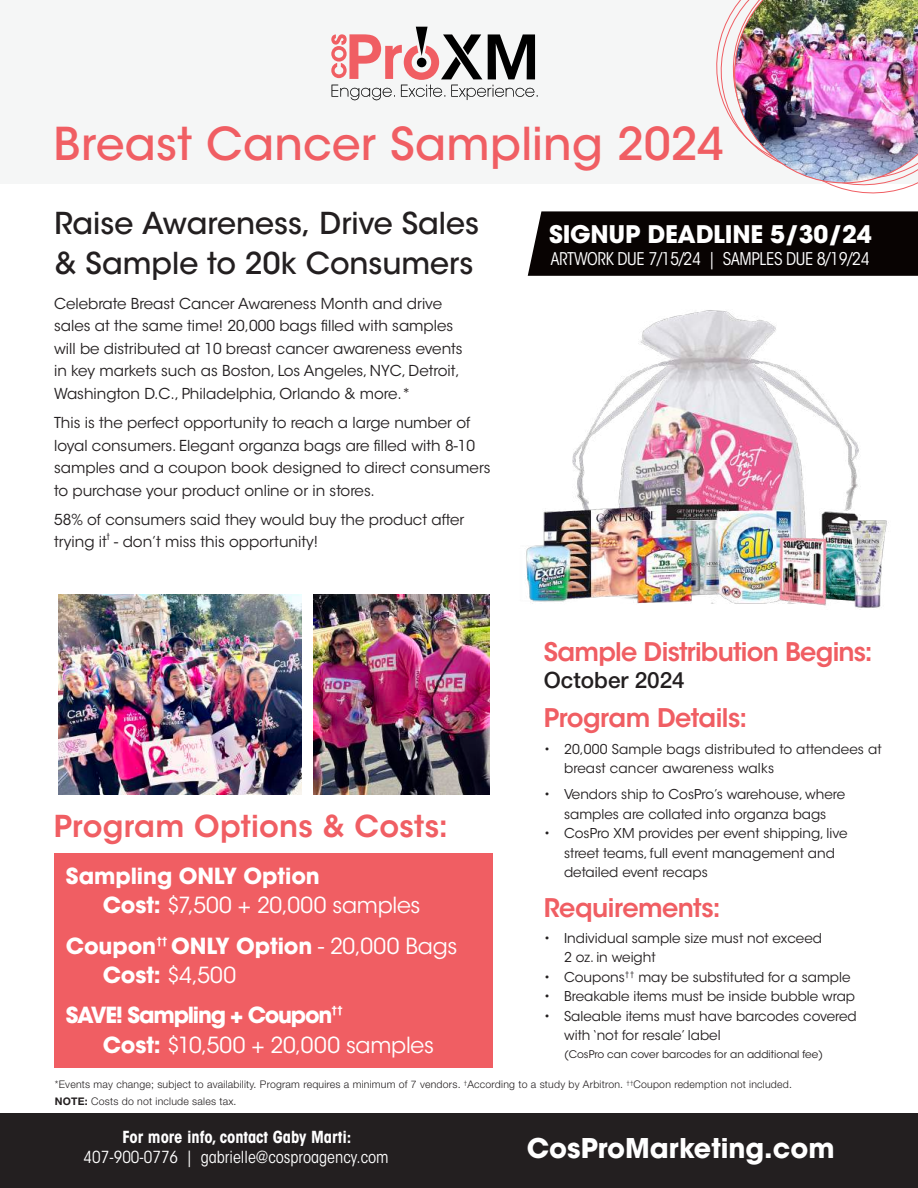
<style>
.page{position:relative;width:918px;height:1188px;background:#fff}
.page>*{position:absolute;margin:0;border:0;box-sizing:border-box;transform-origin:0 0}
.t1{font:500 45px "ITC Avant Garde Std";letter-spacing:.005em;color:#f05e63}
.t2{font:500 30px/40.5px "ITC Avant Garde Std";color:#231f20}
.t3{font:600 30px "ITC Avant Garde Std";letter-spacing:.01em;color:#f05e63}
.t4{font:700 27px "ITC Avant Garde Std";color:#fff}
.t5{font:600 25.5px "ITC Avant Garde Std";letter-spacing:-.025em;color:#f05e63}
.t6{font:700 24.15px "ITC Avant Garde Std";letter-spacing:-.01em;color:#fff}
.t7{font:500 22.5px "Helvetica Neue LT Std";color:#231f20}
.t8{font:22.05px/29.4px "ITC Avant Garde Std";letter-spacing:-.01em;color:#fff}
.t9{font:700 22.05px/29.4px "ITC Avant Garde Std";letter-spacing:-.01em;color:#fff}
.t10{font:700 22.05px "ITC Avant Garde Std";letter-spacing:-.055em;color:#fff}
.t11{font:condensed 17.4px "ITC Avant Garde Std";letter-spacing:-.02em;color:#fff}
.t12{font:condensed 16.5px "ITC Avant Garde Std";color:#fff}
.t13{font:700 condensed 16.5px "ITC Avant Garde Std";color:#fff}
.t14{font:15px/22.5px "ITC Avant Garde Std";color:#231f20}
.t15{font:13.5px/19.5px "ITC Avant Garde Std";color:#231f20}
.t16{font:300 10.5px/16.5px "Helvetica Neue LT Std";letter-spacing:.02em;color:#231f20}
.t17{font:10.5px "ITC Avant Garde Std";color:#231f20}
.t18{font:700 9.6px "ITC Avant Garde Std";color:#fff}
.t19{font:9.6px "ITC Avant Garde Std";color:#231f20}
.s1{font-weight:700}
.s2{font-weight:400}
</style>
<div class="page">
<img style="left:526px;top:310px;width:363px;height:298px">
<img style="left:58px;top:595px;width:243px;height:199px">
<img style="left:314px;top:594px;width:175px;height:200px">
<div style="left:0;top:0;width:918px;height:183px;background:#f5f6f6"></div>
<hr style="left:527px;top:246px;width:1px;height:805px;background:#6c6d70">
<div style="left:0;top:1114px;width:918px;height:74px;background:#231f20"></div>
<div style="left:54px;top:853px;width:439px;height:215px;background:#f05e63"></div>
<img style="left:331px;top:0;width:587px;height:276px">
<h1 class="t1" style="left:54px;top:116px;width:672px">Breast Cancer Sampling 2024</h1>
<h2 class="t2" style="left:54px;top:203px;width:426px">Raise Awareness, Drive Sales &amp; Sample to 20k Consumers</h2>
<p class="t14" style="left:54px;top:292px;width:410px">Celebrate Breast Cancer Awareness Month and drive sales at the same time! 20,000 bags filled with samples will be distributed at 10 breast cancer awareness events in key markets such as Boston, Los Angeles, NYC, Detroit, Washington D.C., Philadelphia, Orlando &amp; more.*</p>
<p class="t14" style="left:54px;top:412px;width:438px">This is the perfect opportunity to reach a large number of loyal consumers. Elegant organza bags are filled with 8-10 samples and a coupon book designed to direct consumers to purchase your product online or in stores.</p>
<p class="t14" style="left:54px;top:508px;width:412px">58% of consumers said they would buy the product after trying it</p>
<h3 class="t6" style="left:549px;top:219px;width:324px">SIGNUP DEADLINE 5/30/24</h3>
<p class="t11" style="left:551px;top:248px;width:320px">ARTWORK DUE 7/15/24 | SAMPLES DUE 8/19/24</p>
<p class="t19" style="left:107px;top:531px;width:5px">t</p>
<p class="t14" style="left:114px;top:531px;width:205px">- don’t miss this opportunity!</p>
<h3 class="t5" style="left:544px;top:636px;width:330px">Sample Distribution Begins:</h3>
<h3 class="t7" style="left:544px;top:667px;width:142px">October 2024</h3>
<h3 class="t5" style="left:544px;top:702px;width:205px">Program Details:</h3>
<p class="t15" style="left:564px;top:739px;width:319px;text-indent:-20px">• 20,000 Sample bags distributed to attendees at breast cancer awareness walks</p>
<p class="t15" style="left:544px;top:785px;width:303px;text-align:center">• Vendors ship to CosPro’s warehouse, where samples are collated into organza bags</p>
<p class="t15" style="left:564px;top:824px;width:285px;text-indent:-20px">• CosPro XM provides per event shipping, live street teams, full event management and detailed event recaps</p>
<h3 class="t5" style="left:544px;top:891px;width:178px">Requirements:</h3>
<p class="t15" style="left:564px;top:928px;width:260px;text-indent:-20px">• Individual sample size must not exceed<br>2 oz. in weight</p>
<p class="t15" style="left:544px;top:967px;width:308px">• Coupons<sup>††</sup> may be substituted for a sample</p>
<p class="t15" style="left:544px;top:987px;width:313px">• Breakable items must be inside bubble wrap</p>
<p class="t15" style="left:564px;top:1006px;width:294px;text-indent:-20px">• Saleable items must have barcodes covered with ‘not for resale’ label</p>
<p class="t17" style="left:564px;top:1048px;width:260px">(CosPro can cover barcodes for an additional fee)</p>
<p class="t16" style="left:55px;top:1076px;width:739px">*Events may change; subject to availability. Program requires a minimum of 7 vendors. <sup>†</sup>According to a study by Arbitron. <sup>††</sup>Coupon redemption not included.<br><span class="s1">NOTE:</span> Costs do not include sales tax.</p>
<h2 class="t3" style="left:54px;top:807px;width:396px">Program Options &amp; Costs:</h2>
<h3 class="t9" style="left:103px;top:861px;width:319px;text-indent:-37px">Sampling ONLY Option<br>Cost: <span class="s2">$7,500 + 20,000 samples</span></h3>
<h3 class="t9" style="left:66px;top:931px;width:92px">Coupon</h3>
<p class="t18" style="left:156px;top:934px;width:13px">††</p>
<h3 class="t8" style="left:103px;top:931px;width:356px;text-indent:69px"><span class="s1">ONLY Option</span> - 20,000 Bags<br><span class="s1">Cost:</span> $4,500</h3>
<h3 class="t10" style="left:66px;top:1001px;width:268px">SAVE! Sampling + Coupon</h3>
<p class="t18" style="left:331px;top:1004px;width:13px">††</p>
<h3 class="t8" style="left:103px;top:1030px;width:333px"><span class="s1">Cost:</span> $10,500 + 20,000 samples</h3>
<p class="t13" style="left:122px;top:1126px;width:231px">For more info, contact Gaby Marti:</p>
<p class="t12" style="left:84px;top:1147px;width:307px">407-900-0776 | gabrielle@cosproagency.com</p>
<h3 class="t4" style="left:527px;top:1130px;width:309px">CosProMarketing.com</h3>
</div>
